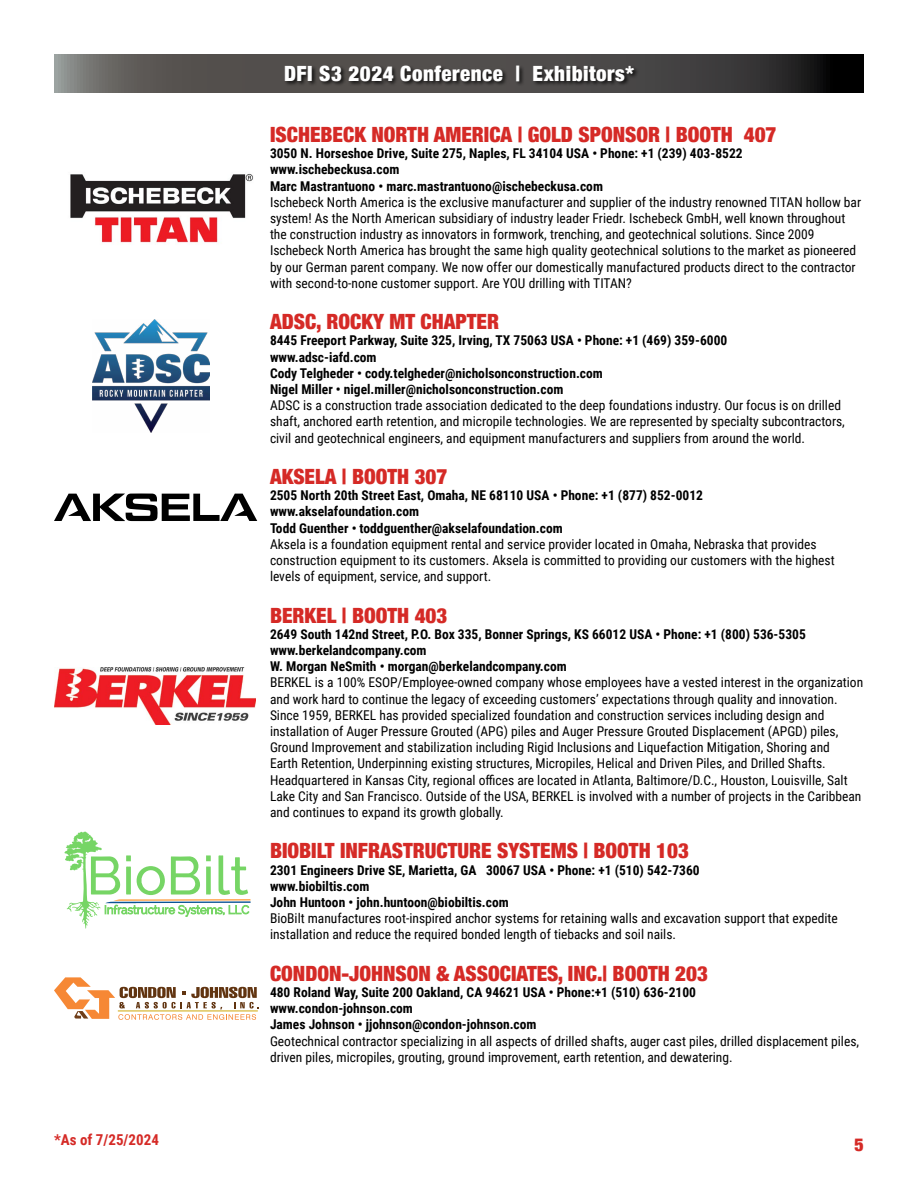
<style>
.page{position:relative;width:918px;height:1188px;background:#fff}
.page>*{position:absolute;margin:0;border:0;box-sizing:border-box;transform-origin:0 0}
.t1{font:900 condensed 21px "Helvetica Neue";color:#d52a26}
.t2{font:900 condensed 21px "Helvetica Neue";letter-spacing:.025em;color:#fff}
.t3{font:900 condensed 18px "Helvetica Neue";color:#d52a26}
.t4{font:700 15px "Roboto Condensed";color:#d52a26}
.t5{font:13.5px/16.2px "Roboto Condensed";color:#000}
.t6{font:700 13.5px/16.2px "Roboto Condensed";color:#000}
</style>
<div class="page">
<svg style="left:54px;top:54px;width:810px;height:39px;background:#494746"></svg>
<div style="left:284px;top:65px;width:356px;height:21px;background:#000;opacity:.75"></div>
<img style="left:54px;top:668px;width:202px;height:56px">
<svg style="left:54px;top:494px;width:203px;height:27px"></svg>
<img style="left:70px;top:173px;width:184px;height:70px">
<svg style="left:64px;top:831px;width:187px;height:98px"></svg>
<svg style="left:54px;top:977px;width:205px;height:43px"></svg>
<img style="left:92px;top:320px;width:118px;height:113px">
<p class="t4" style="left:54px;top:1129px;width:106px">*As of 7/25/2024</p>
<h1 class="t2" style="left:284px;top:56px;width:351px">DFI S3 2024 Conference | Exhibitors*</h1>
<h1 class="t1" style="left:270px;top:117px;width:508px">ISCHEBECK NORTH AMERICA | GOLD SPONSOR | BOOTH 407</h1>
<p class="t6" style="left:270px;top:145px;width:474px">3050 N. Horseshoe Drive, Suite 275, Naples, FL 34104 USA • Phone: +1 (239) 403-8522 www.ischebeckusa.com<br>Marc Mastrantuono • marc.mastrantuono@ischebeckusa.com</p>
<p class="t5" style="left:270px;top:193px;width:593px">Ischebeck North America is the exclusive manufacturer and supplier of the industry renowned TITAN hollow bar system! As the North American subsidiary of industry leader Friedr. Ischebeck GmbH, well known throughout the construction industry as innovators in formwork, trenching, and geotechnical solutions. Since 2009<br>Ischebeck North America has brought the same high quality geotechnical solutions to the market as pioneered by our German parent company. We now offer our domestically manufactured products direct to the contractor with second-to-none customer support. Are YOU drilling with TITAN?</p>
<h1 class="t1" style="left:270px;top:304px;width:231px">ADSC, ROCKY MT CHAPTER</h1>
<p class="t6" style="left:270px;top:332px;width:459px">8445 Freeport Parkway, Suite 325, Irving, TX 75063 USA • Phone: +1 (469) 359-6000 www.adsc-iafd.com<br>Cody Telgheder • cody.telgheder@nicholsonconstruction.com<br>Nigel Miller • nigel.miller@nicholsonconstruction.com</p>
<p class="t5" style="left:270px;top:397px;width:576px">ADSC is a construction trade association dedicated to the deep foundations industry. Our focus is on drilled shaft, anchored earth retention, and micropile technologies. We are represented by specialty subcontractors, civil and geotechnical engineers, and equipment manufacturers and suppliers from around the world.</p>
<h1 class="t1" style="left:270px;top:459px;width:179px">AKSELA | BOOTH 307</h1>
<p class="t6" style="left:270px;top:487px;width:435px">2505 North 20th Street East, Omaha, NE 68110 USA • Phone: +1 (877) 852-0012 www.akselafoundation.com<br>Todd Guenther • toddguenther@akselafoundation.com</p>
<p class="t5" style="left:270px;top:535px;width:566px">Aksela is a foundation equipment rental and service provider located in Omaha, Nebraska that provides construction equipment to its customers. Aksela is committed to providing our customers with the highest levels of equipment, service, and support.</p>
<h1 class="t1" style="left:270px;top:598px;width:179px">BERKEL | BOOTH 403</h1>
<p class="t6" style="left:270px;top:625px;width:537px">2649 South 142nd Street, P.O. Box 335, Bonner Springs, KS 66012 USA • Phone: +1 (800) 536-5305 www.berkelandcompany.com<br>W. Morgan NeSmith • morgan@berkelandcompany.com</p>
<p class="t5" style="left:270px;top:674px;width:595px">BERKEL is a 100% ESOP/Employee-owned company whose employees have a vested interest in the organization and work hard to continue the legacy of exceeding customers’ expectations through quality and innovation.<br>Since 1959, BERKEL has provided specialized foundation and construction services including design and installation of Auger Pressure Grouted (APG) piles and Auger Pressure Grouted Displacement (APGD) piles, Ground Improvement and stabilization including Rigid Inclusions and Liquefaction Mitigation, Shoring and<br>Earth Retention, Underpinning existing structures, Micropiles, Helical and Driven Piles, and Drilled Shafts.<br>Headquartered in Kansas City, regional offices are located in Atlanta, Baltimore/D.C., Houston, Louisville, Salt Lake City and San Francisco. Outside of the USA, BERKEL is involved with a number of projects in the Caribbean and continues to expand its growth globally.</p>
<h1 class="t1" style="left:270px;top:834px;width:420px">BIOBILT INFRASTRUCTURE SYSTEMS | BOOTH 103</h1>
<p class="t6" style="left:270px;top:861px;width:431px">2301 Engineers Drive SE, Marietta, GA 30067 USA • Phone: +1 (510) 542-7360 www.biobiltis.com<br>John Huntoon • john.huntoon@biobiltis.com</p>
<p class="t5" style="left:270px;top:910px;width:569px">BioBilt manufactures root-inspired anchor systems for retaining walls and excavation support that expedite installation and reduce the required bonded length of tiebacks and soil nails.</p>
<h1 class="t1" style="left:270px;top:956px;width:440px">CONDON-JOHNSON &amp; ASSOCIATES, INC.| BOOTH 203</h1>
<p class="t6" style="left:270px;top:984px;width:428px">480 Roland Way, Suite 200 Oakland, CA 94621 USA • Phone:+1 (510) 636-2100 www.condon-johnson.com<br>James Johnson • jjohnson@condon-johnson.com</p>
<p class="t5" style="left:270px;top:1032px;width:591px">Geotechnical contractor specializing in all aspects of drilled shafts, auger cast piles, drilled displacement piles, driven piles, micropiles, grouting, ground improvement, earth retention, and dewatering.</p>
<h2 class="t3" style="left:855px;top:1130px;width:11px">5</h2>
</div>
